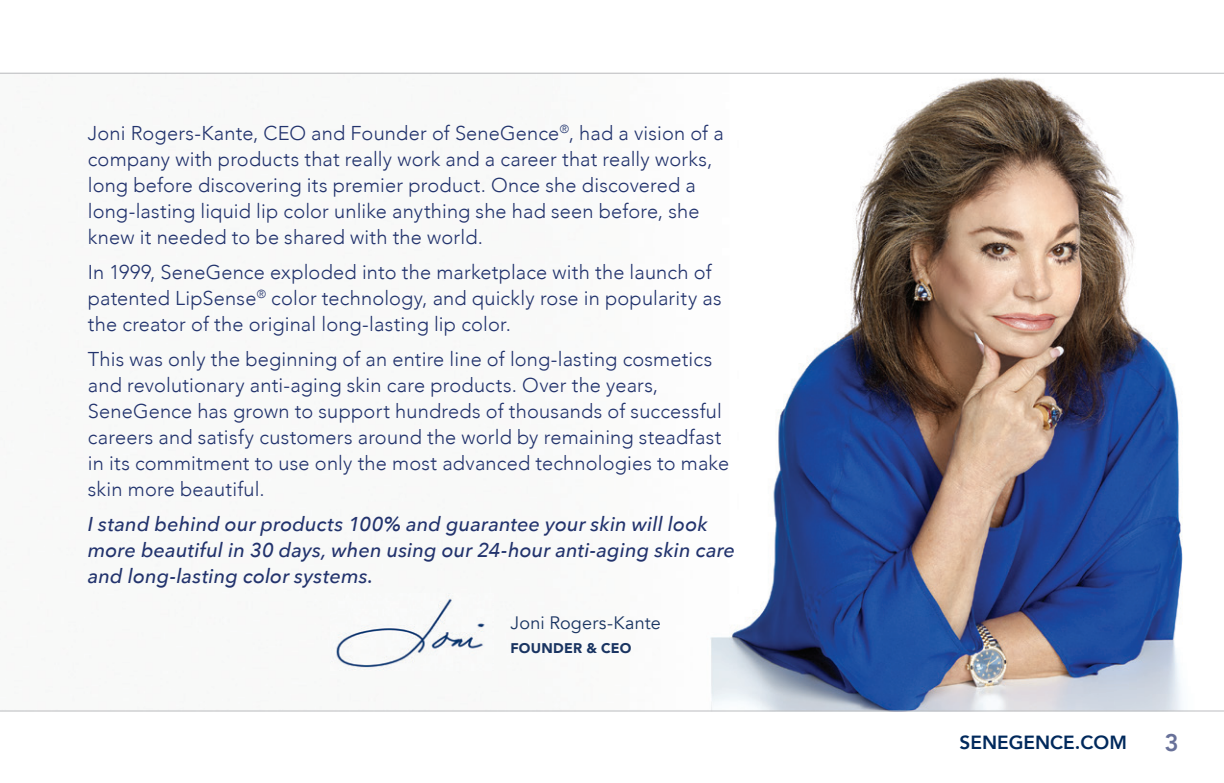
<style>
.page{position:relative;width:1224px;height:783px;background:#fff}
.page>*{position:absolute;margin:0;border:0;box-sizing:border-box;transform-origin:0 0}
.t1{font:800 24px "Avenir";color:#687199}
.t2{font:300 20px/26px "Avenir";letter-spacing:.01em;color:#22336d}
.t3{font:italic 500 20px/26px "Avenir Next";letter-spacing:.005em;color:#22336d}
.t4{font:800 19px "Avenir";color:#00295c}
.t5{font:18px "Avenir";letter-spacing:.01em;color:#193461}
.t6{font:900 14px "Avenir";letter-spacing:.015em;color:#193461}
</style>
<div class="page">
<img style="left:0;top:72px;width:1205px;height:639px">
<img style="left:331px;top:594px;width:163px;height:76px">
<hr style="left:0;top:73px;width:1224px;height:1px;background:#bcbdc0">
<hr style="left:0;top:711px;width:1224px;height:1px;background:#bcbdc0">
<p class="t2" style="left:88px;top:120px;width:637px">Joni Rogers-Kante, CEO and Founder of SeneGence<sup>®</sup>, had a vision of a company with products that really work and a career that really works, long before discovering its premier product. Once she discovered a long-lasting liquid lip color unlike anything she had seen before, she knew it needed to be shared with the world.</p>
<p class="t2" style="left:88px;top:259px;width:635px">In 1999, SeneGence exploded into the marketplace with the launch of patented LipSense<sup>®</sup> color technology, and quickly rose in popularity as the creator of the original long-lasting lip color.</p>
<p class="t2" style="left:88px;top:346px;width:643px">This was only the beginning of an entire line of long-lasting cosmetics and revolutionary anti-aging skin care products. Over the years, SeneGence has grown to support hundreds of thousands of successful careers and satisfy customers around the world by remaining steadfast in its commitment to use only the most advanced technologies to make skin more beautiful.</p>
<p class="t3" style="left:88px;top:510px;width:649px">I stand behind our products 100% and guarantee your skin will look more beautiful in 30 days, when using our 24-hour anti-aging skin care and long-lasting color systems.</p>
<p class="t5" style="left:511px;top:612px;width:152px">Joni Rogers-Kante</p>
<p class="t6" style="left:511px;top:637px;width:122px">FOUNDER &amp; CEO</p>
<p class="t4" style="left:960px;top:728px;width:169px">SENEGENCE.COM</p>
<p class="t1" style="left:1164px;top:724px;width:16px">3</p>
</div>
